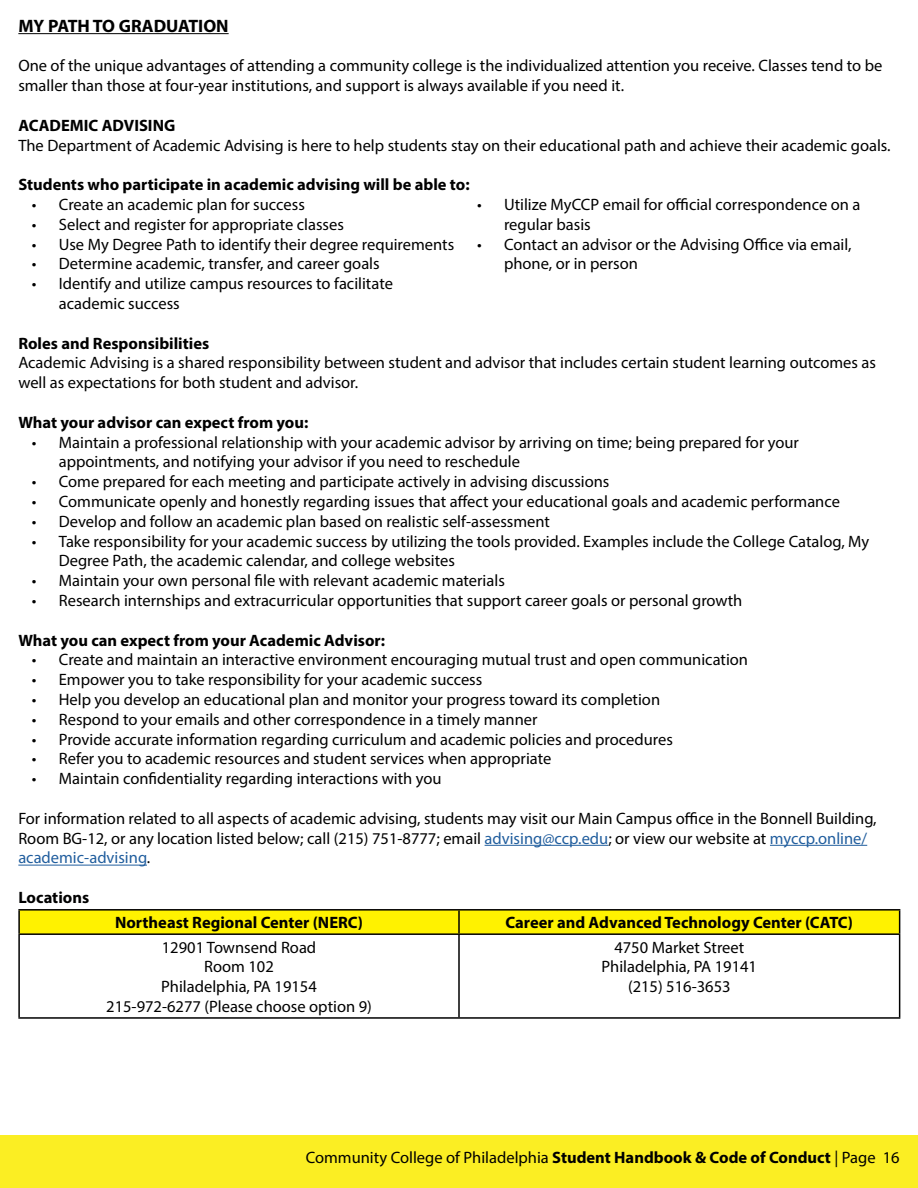
<style>
.page{position:relative;width:918px;height:1188px;background:#fff}
.page>*{position:absolute;margin:0;border:0;box-sizing:border-box;transform-origin:0 0}
.Header_1_-_12pt{font:700 18px "Myriad Pro";color:#000}
.t1{font:16.5px/19.8px "Myriad Pro";color:#000}
.H3_-_Bold_text{font:700 16.5px "Myriad Pro";color:#000}
.Basic_-_Bold{font:700 16.5px "Myriad Pro";color:#000}
.Header_2_-_11pt{font:700 16.5px "Myriad Pro";color:#000}
.s1{color:#215e9e}
.s2{font-weight:700}
</style>
<div class="page">
<div style="left:0;top:1136px;width:918px;height:52px;background:#fbee23"></div>
<hr style="left:18px;top:33px;width:211px;height:1px;background:#000">
<hr style="left:485px;top:845px;width:123px;height:1px;background:#215e9e">
<hr style="left:770px;top:845px;width:97px;height:1px;background:#215e9e">
<hr style="left:18px;top:865px;width:129px;height:1px;background:#215e9e">
<hr style="left:18px;top:935px;width:2px;height:82px;background:#000">
<hr style="left:458px;top:935px;width:2px;height:82px;background:#000">
<hr style="left:899px;top:935px;width:1px;height:82px;background:#000">
<hr style="left:18px;top:1017px;width:441px;height:2px;background:#000">
<hr style="left:459px;top:1017px;width:441px;height:2px;background:#000">
<hr style="left:18px;top:909px;width:441px;height:2px;background:#000">
<hr style="left:18px;top:911px;width:2px;height:22px;background:#000">
<hr style="left:459px;top:909px;width:441px;height:2px;background:#000">
<div style="left:19px;top:910px;width:881px;height:23px;background:#fff200"></div>
<hr style="left:18px;top:933px;width:441px;height:2px;background:#000">
<hr style="left:459px;top:933px;width:441px;height:2px;background:#000">
<p class="Header_1_-_12pt" style="left:18px;top:14px;width:212px">MY PATH TO GRADUATION</p>
<p class="t1" style="left:18px;top:56px;width:866px">One of the unique advantages of attending a community college is the individualized attention you receive. Classes tend to be smaller than those at four-year institutions, and support is always available if you need it.</p>
<p class="Header_2_-_11pt" style="left:18px;top:115px;width:158px">ACADEMIC ADVISING</p>
<p class="t1" style="left:18px;top:135px;width:874px">The Department of Academic Advising is here to help students stay on their educational path and achieve their academic goals.</p>
<p class="H3_-_Bold_text" style="left:18px;top:174px;width:453px">Students who participate in academic advising will be able to:</p>
<p class="t1" style="left:32px;top:194px;width:275px">• Create an academic plan for success</p>
<p class="t1" style="left:32px;top:214px;width:314px">• Select and register for appropriate classes</p>
<p class="t1" style="left:32px;top:234px;width:424px">• Use My Degree Path to identify their degree requirements</p>
<p class="t1" style="left:32px;top:254px;width:349px">• Determine academic, transfer, and career goals</p>
<p class="t1" style="left:59px;top:274px;width:336px;text-indent:-27px">• Identify and utilize campus resources to facilitate academic success</p>
<p class="t1" style="left:504px;top:194px;width:358px;text-indent:-27px">• Utilize MyCCP email for official correspondence on a regular basis</p>
<p class="t1" style="left:504px;top:234px;width:349px;text-indent:-27px">• Contact an advisor or the Advising Office via email, phone, or in person</p>
<p class="H3_-_Bold_text" style="left:18px;top:332px;width:192px">Roles and Responsibilities</p>
<p class="t1" style="left:18px;top:353px;width:859px">Academic Advising is a shared responsibility between student and advisor that includes certain student learning outcomes as well as expectations for both student and advisor.</p>
<p class="H3_-_Bold_text" style="left:18px;top:412px;width:292px">What your advisor can expect from you:</p>
<p class="t1" style="left:59px;top:432px;width:742px;text-indent:-27px">• Maintain a professional relationship with your academic advisor by arriving on time; being prepared for your appointments, and notifying your advisor if you need to reschedule</p>
<p class="t1" style="left:32px;top:472px;width:579px">• Come prepared for each meeting and participate actively in advising discussions</p>
<p class="t1" style="left:32px;top:491px;width:810px">• Communicate openly and honestly regarding issues that affect your educational goals and academic performance</p>
<p class="t1" style="left:32px;top:511px;width:520px">• Develop and follow an academic plan based on realistic self-assessment</p>
<p class="t1" style="left:59px;top:531px;width:812px;text-indent:-27px">• Take responsibility for your academic success by utilizing the tools provided. Examples include the College Catalog, My<br>Degree Path, the academic calendar, and college websites</p>
<p class="t1" style="left:32px;top:571px;width:475px">• Maintain your own personal file with relevant academic materials</p>
<p class="t1" style="left:32px;top:590px;width:712px">• Research internships and extracurricular opportunities that support career goals or personal growth</p>
<p class="H3_-_Bold_text" style="left:18px;top:629px;width:368px">What you can expect from your Academic Advisor:</p>
<p class="t1" style="left:32px;top:650px;width:718px">• Create and maintain an interactive environment encouraging mutual trust and open communication</p>
<p class="t1" style="left:32px;top:670px;width:452px">• Empower you to take responsibility for your academic success</p>
<p class="t1" style="left:32px;top:689px;width:630px">• Help you develop an educational plan and monitor your progress toward its completion</p>
<p class="t1" style="left:32px;top:709px;width:507px">• Respond to your emails and other correspondence in a timely manner</p>
<p class="t1" style="left:32px;top:729px;width:643px">• Provide accurate information regarding curriculum and academic policies and procedures</p>
<p class="t1" style="left:32px;top:749px;width:521px">• Refer you to academic resources and student services when appropriate</p>
<p class="t1" style="left:32px;top:769px;width:411px">• Maintain confidentiality regarding interactions with you</p>
<p class="t1" style="left:18px;top:808px;width:860px">For information related to all aspects of academic advising, students may visit our Main Campus office in the Bonnell Building,<br>Room BG-12, or any location listed below; call (215) 751-8777; email <span class="s1">advising@ccp.edu</span>; or view our website at <span class="s1">myccp.online/ academic-advising</span>.</p>
<p class="Basic_-_Bold" style="left:18px;top:887px;width:72px">Locations</p>
<p class="Basic_-_Bold" style="left:115px;top:912px;width:249px">Northeast Regional Center (NERC)</p>
<p class="Basic_-_Bold" style="left:506px;top:912px;width:349px">Career and Advanced Technology Center (CATC)</p>
<p class="t1" style="left:162px;top:937px;width:156px">12901 Townsend Road</p>
<p class="t1" style="left:204px;top:957px;width:71px">Room 102</p>
<p class="t1" style="left:161px;top:976px;width:157px">Philadelphia, PA 19154</p>
<p class="t1" style="left:106px;top:996px;width:267px">215-972-6277 (Please choose option 9)</p>
<p class="t1" style="left:614px;top:937px;width:131px">4750 Market Street</p>
<p class="t1" style="left:602px;top:957px;width:157px">Philadelphia, PA 19141</p>
<p class="t1" style="left:628px;top:976px;width:104px">(215) 516-3653</p>
<p class="t1" style="left:306px;top:1147px;width:595px">Community College of Philadelphia <span class="s2">Student Handbook &amp; Code of Conduct</span> | Page 16</p>
</div>
